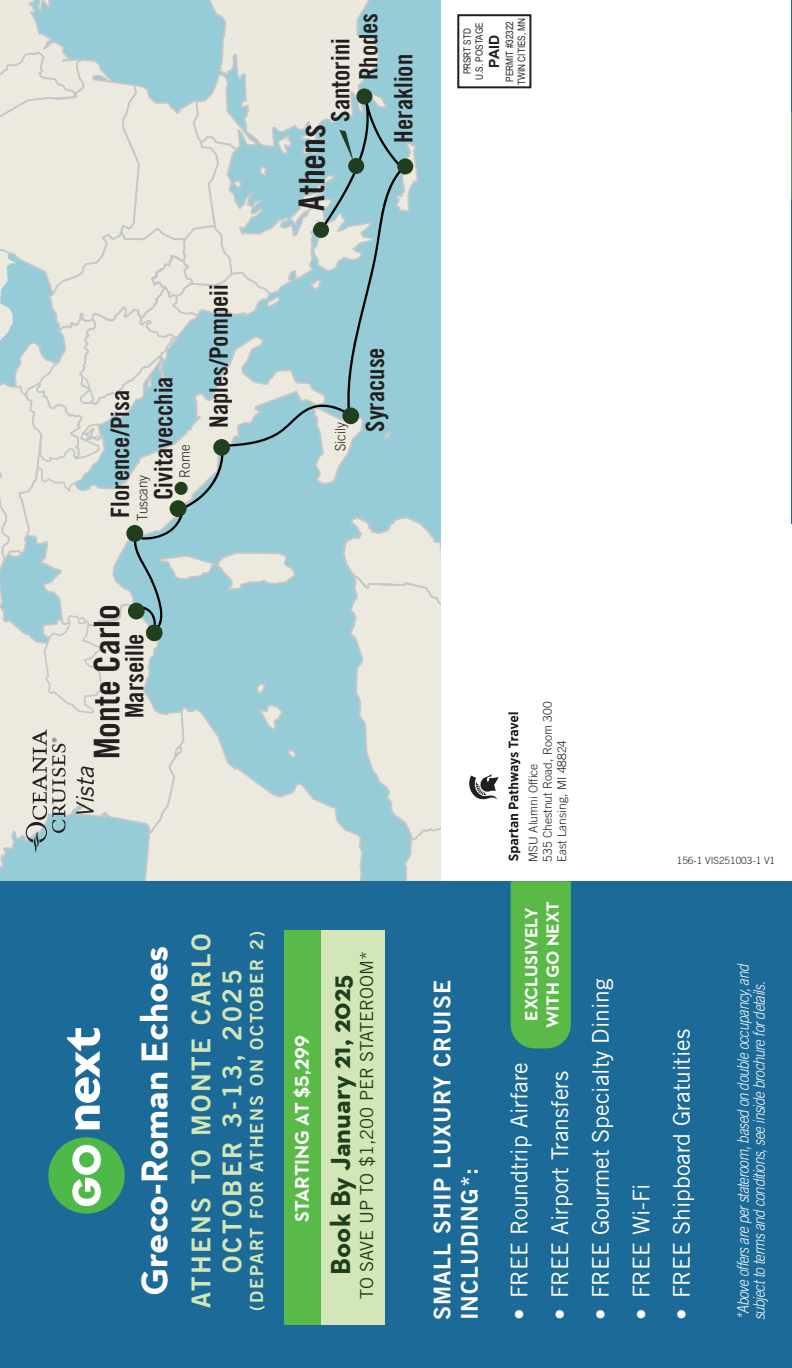
<style>
.page{position:relative;width:792px;height:1368px;background:#fff}
.page>*{position:absolute;margin:0;border:0;box-sizing:border-box;transform-origin:0 0}
.t1{font:700 38px "Neutraface 2 Text";color:#fff}
.t2{font:35.4px "Trade Gothic LT Std Bd Cn 20";color:#221f1f}
.t3{font:700 28px "Neutraface 2 Text";color:#1e3f1d}
.t4{font:26px "Trade Gothic LT Std Bd 2";letter-spacing:.1em;color:#d3e6b8}
.t5{font:25.4px "Trade Gothic LT Std Bd Cn 20";color:#221f1f}
.t6{font:25.4px "Trade Gothic LT Std Bd Cn 20";color:#231f20}
.t7{font:24px "Trade Gothic LT Std Bd 2";letter-spacing:.08em;color:#fff}
.t8{font:italic 24px "Trade Gothic LT Std";color:#231f20}
.t9{font:23px "Trade Gothic LT Std";color:#fff}
.t10{font:23px/27.6px "Trade Gothic LT Std Bd 2";letter-spacing:.05em;color:#fff}
.t11{font:700 20px "Neutraface 2 Text";color:#fff}
.t12{font:18px "Trade Gothic LT Std";color:#1e3f1d}
.t13{font:18px "Trade Gothic LT Std Bd 2";letter-spacing:.1em;color:#d3e6b8}
.t14{font:700 18px/21.6px "Neutraface 2 Text";color:#fff;text-align:center}
.t15{font:italic 300 16px/15.8px "Trade Gothic LT Std";color:#fff;scale:.85 1}
.t16{font:300 14.4px "Trade Gothic LT Std";color:#231f20;scale:.92 1}
.t17{font:700 14px "Arial";color:#231f20}
.t18{font:300 12px/14.4px "Trade Gothic LT Std";color:#231f20}
.t19{font:10px/12px "Arial Narrow";color:#231f20;text-align:center}
.t20{font:300 10px "Trade Gothic LT Std";color:#231f20}
</style>
<div class="page">
<hr style="left:791px;top:0;width:1px;height:524px;background:#1c6a97">
<div style="left:0;top:881px;width:792px;height:487px;background:#1c6a97"></div>
<div style="left:48px;top:1137px;width:77px;height:77px;background:#4eb848;border-radius:50%"></div>
<svg style="left:67px;top:1028px;width:33px;height:101px"></svg>
<svg style="left:72px;top:1145px;width:29px;height:61px"></svg>
<svg style="left:0;top:0;width:441px;height:881px;background:#c1d8d7"></svg>
<div style="left:457px;top:14px;width:74px;height:74px;border:2px solid #231f20"></div>
<div style="left:284px;top:930px;width:100px;height:394px;background:#d3e6b8"></div>
<div style="left:284px;top:930px;width:37px;height:394px;background:#59ba47"></div>
<div style="left:511px;top:881px;width:60px;height:167px;background:#59ba47"></div>
<hr style="left:791px;top:112px;width:1px;height:87px;background:#59ba47">
<svg style="left:508px;top:712px;width:12px;height:149px"></svg>
<svg style="left:469px;top:774px;width:30px;height:26px"></svg>
<p class="t6" style="left:148px;top:500px;width:125px;rotate:-90deg">Civitavecchia</p>
<p class="t6" style="left:105px;top:518px;width:129px;rotate:-90deg">Florence/Pisa</p>
<p class="t16" style="left:176px;top:478px;width:37px;rotate:-90deg">Rome</p>
<p class="t16" style="left:134px;top:521px;width:51px;rotate:-90deg">Tuscany</p>
<p class="t5" style="left:203px;top:428px;width:145px;rotate:-90deg">Naples/Pompeii</p>
<p class="t5" style="left:325px;top:122px;width:84px;rotate:-90deg">Santorini</p>
<p class="t2" style="left:290px;top:210px;width:88px;rotate:-89deg">Athens</p>
<p class="t5" style="left:353px;top:80px;width:69px;rotate:-90deg">Rhodes</p>
<p class="t5" style="left:388px;top:143px;width:90px;rotate:-90deg">Heraklion</p>
<p class="t19" style="left:503px;top:85px;width:69px;rotate:-90deg">PERMIT #32322<br>TWIN CITIES, MN</p>
<p class="t19" style="left:461px;top:80px;width:59px;rotate:-90deg">PRSRT STD<br>U.S. POSTAGE</p>
<p class="t17" style="left:485px;top:68px;width:34px;rotate:-90deg">PAID</p>
<p class="t16" style="left:332px;top:451px;width:33px;rotate:-90deg">Sicily</p>
<p class="t5" style="left:360px;top:432px;width:86px;rotate:-90deg">Syracuse</p>
<p class="t2" style="left:85px;top:759px;width:157px;rotate:-90deg">Monte Carlo</p>
<p class="t5" style="left:119px;top:718px;width:86px;rotate:-90deg">Marseille</p>
<p class="t8" style="left:71px;top:818px;width:53px;rotate:-90deg">Vista</p>
<p class="t1" style="left:130px;top:1296px;width:352px;rotate:-90deg">Greco-Roman Echoes</p>
<p class="t4" style="left:185px;top:1308px;width:376px;rotate:-90deg">ATHENS TO MONTE CARLO</p>
<p class="t13" style="left:246px;top:1311px;width:381px;rotate:-90deg">(DEPART FOR ATHENS ON OCTOBER 2)</p>
<p class="t4" style="left:216px;top:1273px;width:305px;rotate:-90deg">OCTOBER 3-13, 2025</p>
<p class="t12" style="left:356px;top:1299px;width:349px;rotate:-90deg">TO SAVE UP TO $1,200 PER STATEROOM*</p>
<p class="t7" style="left:298px;top:1234px;width:268px;rotate:-90deg">STARTING AT $5,099</p>
<p class="t3" style="left:323px;top:1275px;width:302px;rotate:-90deg">Book By January 21, 2025</p>
<p class="t11" style="left:289px;top:1222px;width:189px;rotate:-90deg">STARTING AT $5,299</p>
<p class="t10" style="left:428px;top:1320px;width:342px;rotate:-90deg">SMALL SHIP LUXURY CRUISE<br>INCLUDING*:</p>
<p class="t18" style="left:526px;top:862px;width:162px;rotate:-90deg">MSU Alumni Office<br>535 Chestnut Road, Room 300<br>East Lansing, MI 48824</p>
<p class="t14" style="left:520px;top:1028px;width:129px;rotate:-90deg">EXCLUSIVELY<br>WITH GO NEXT</p>
<p class="t9" style="left:505px;top:1320px;width:260px;rotate:-90deg">• FREE Roundtrip Airfare</p>
<p class="t9" style="left:546px;top:1320px;width:251px;rotate:-90deg">• FREE Airport Transfers</p>
<p class="t9" style="left:587px;top:1320px;width:344px;rotate:-90deg">• FREE Gourmet Specialty Dining</p>
<p class="t9" style="left:627px;top:1320px;width:139px;rotate:-90deg">• FREE Wi-Fi</p>
<p class="t20" style="left:677px;top:854px;width:100px">156-1 VIS251003-1 V1</p>
<p class="t9" style="left:668px;top:1320px;width:293px;rotate:-90deg">• FREE Shipboard Gratuities</p>
<p class="t15" style="left:736px;top:1320px;width:421px;rotate:-90deg">*Above offers are per stateroom, based on double occupancy, and subject to terms and conditions, see inside brochure for details.</p>
</div>
